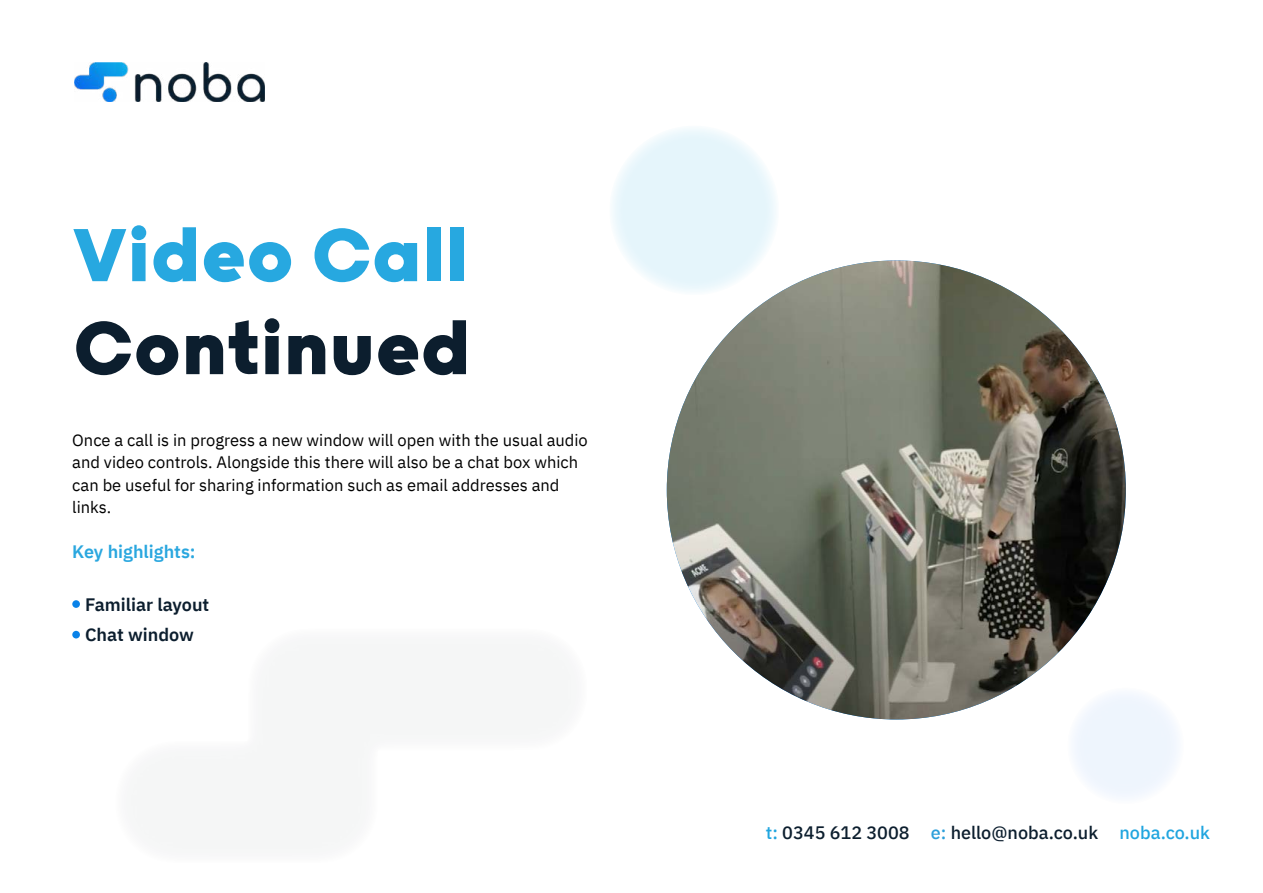
<style>
.page{position:relative;width:1263px;height:893px;background:#fff}
.page>*{position:absolute;margin:0;border:0;box-sizing:border-box;transform-origin:0 0}
.t1{font:800 90px "Grold";color:#27a8e0}
.t2{font:800 90px "Grold";color:#0c1e2e}
.t3{font:500 18px "IBM Plex Sans";color:#0c1e2e}
.t4{font:600 18px/30px "IBM Plex Sans";color:#0c1e2e}
.t5{font:600 18px "IBM Plex Sans";color:#2aa7df}
.t6{font:16.5px/22.5px "IBM Plex Sans";color:#000}
.s1{color:#20a5df}
.s2{color:#2c9fda}
</style>
<div class="page">
<img style="left:75px;top:62px;width:190px;height:40px">
<div style="left:1067px;top:687px;width:117px;height:117px;background:#eff5fd;border-radius:50%"></div>
<svg style="left:609px;top:125px;width:170px;height:171px;background:#e8f6fb"></svg>
<img style="left:667px;top:260px;width:459px;height:459px;border-radius:229px">
<div style="left:72px;top:600px;width:8px;height:8px;background:#0a82e8;border-radius:50%"></div>
<div style="left:72px;top:631px;width:8px;height:7px;background:#0a82e8;border-radius:50%"></div>
<h1 class="t1" style="left:72px;top:201px;width:397px">Video Call</h1>
<h1 class="t2" style="left:72px;top:294px;width:400px">Continued</h1>
<p class="t6" style="left:72px;top:427px;width:517px">Once a call is in progress a new window will open with the usual audio and video controls. Alongside this there will also be a chat box which can be useful for sharing information such as email addresses and links.</p>
<p class="t5" style="left:72px;top:538px;width:125px">Key highlights:</p>
<p class="t4" style="left:85px;top:588px;width:126px">Familiar layout<br>Chat window</p>
<p class="t3" style="left:766px;top:819px;width:446px"><span class="s1">t:</span> 0345 612 3008 <span class="s2">e:</span> hello@noba.co.uk <span class="s1">noba.co.uk</span></p>
</div>
